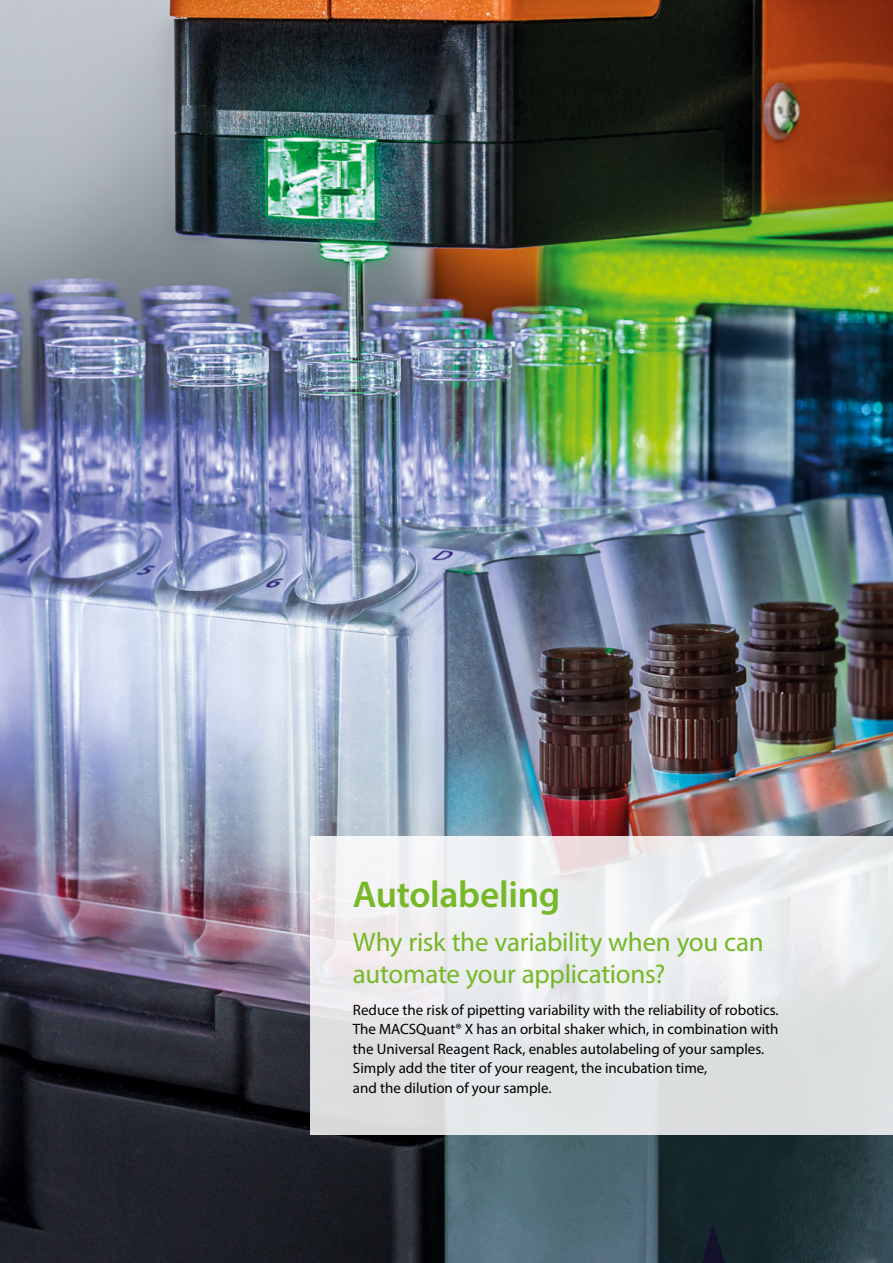
<style>
.page{position:relative;width:893px;height:1263px;background:#fff}
.page>*{position:absolute;margin:0;border:0;box-sizing:border-box;transform-origin:0 0}
.t1{font:600 37.5px "Myriad Pro";letter-spacing:-.01em;color:#76b828}
.t2{font:27px/31.5px "Myriad Pro";letter-spacing:-.01em;color:#76b828}
.t3{font:15px/19.5px "Myriad Pro";color:#000}
</style>
<div class="page">
<img style="left:0;top:0;width:893px;height:1263px">
<svg style="left:310px;top:836px;width:583px;height:299px;fill:#e7e9eb"></svg>
<h1 class="t1" style="left:353px;top:870px;width:209px">Autolabeling</h1>
<h2 class="t2" style="left:353px;top:926px;width:412px">Why risk the variability when you can automate your applications?</h2>
<p class="t3" style="left:353px;top:1000px;width:427px">Reduce the risk of pipetting variability with the reliability of robotics.<br>The MACSQuant® X has an orbital shaker which, in combination with the Universal Reagent Rack, enables autolabeling of your samples.<br>Simply add the titer of your reagent, the incubation time,<br>and the dilution of your sample.</p>
</div>
